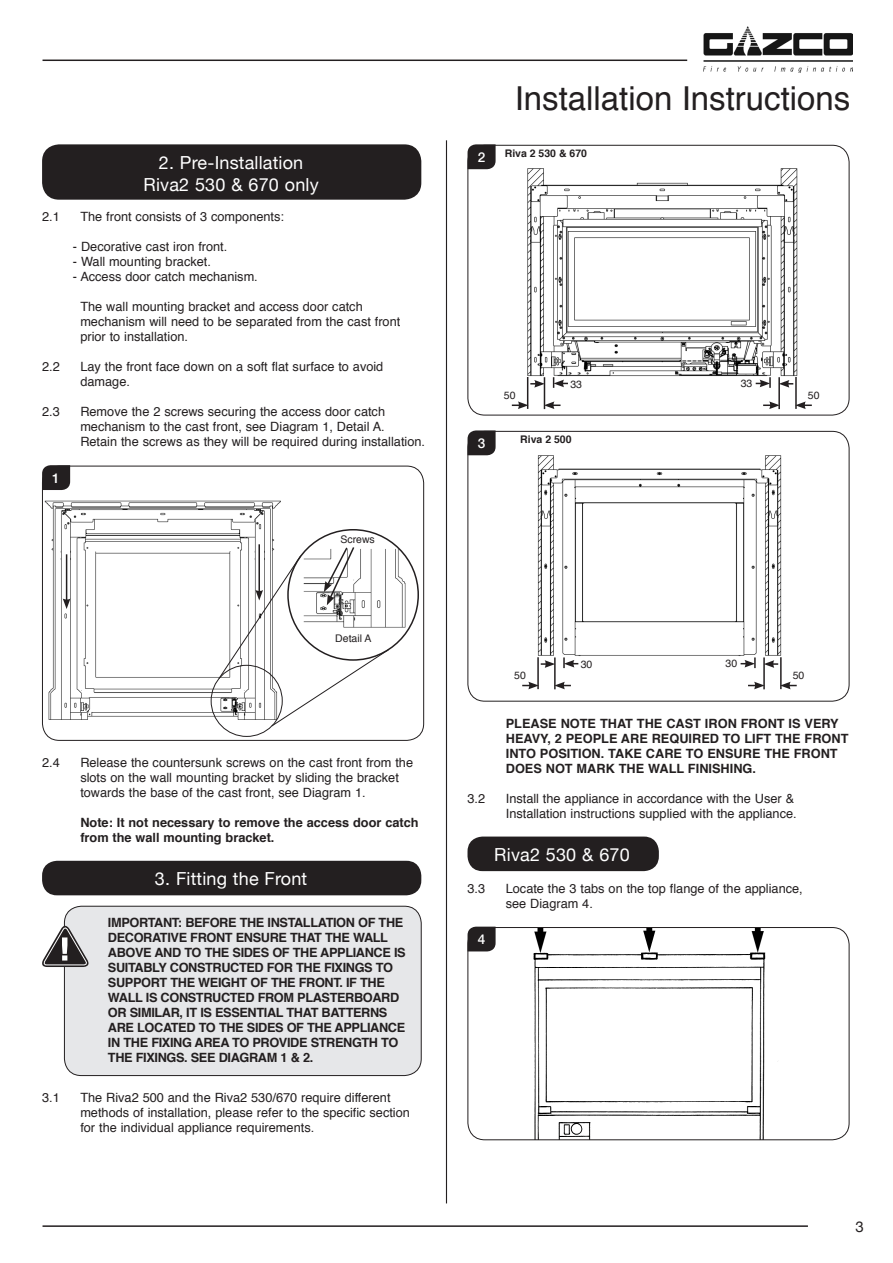
<style>
.page{position:relative;width:893px;height:1263px;background:#fff}
.page>*{position:absolute;margin:0;border:0;box-sizing:border-box;transform-origin:0 0}
.t1{font:33px "Helvetica";color:#231f20}
.t2{font:18px/22.2px "Helvetica Neue";letter-spacing:.01em;color:#fff;text-align:center}
.t3{font:15px "Helvetica Neue";color:#231f20}
.t4{font:500 13.5px "Helvetica Neue";color:#fff}
.Body_copy{font:12.75px/15px "Helvetica";color:#231f20}
.Body_copy-2{font:700 12.75px/15px "Helvetica";letter-spacing:-.03em;color:#231f20}
.Body_copy-3{font:700 12.75px/15px "Helvetica";color:#231f20}
.t5{font:10.5px "Helvetica";color:#231f20}
.t6{font:700 10.5px "Helvetica";color:#231f20}
</style>
<div class="page">
<hr style="left:43px;top:1225px;width:765px;height:2px;background:#231f20">
<hr style="left:446px;top:140px;width:1px;height:1063px;background:#231f20">
<hr style="left:43px;top:60px;width:644px;height:1px;background:#231f20">
<img style="left:704px;top:27px;width:149px;height:45px">
<img style="left:526px;top:168px;width:271px;height:231px">
<div style="left:467px;top:145px;width:382px;height:270px;border:1px solid #231f20;border-radius:17px"></div>
<svg style="left:467px;top:144px;width:29px;height:25px"></svg>
<hr style="left:527px;top:377px;width:1px;height:32px;background:#231f20">
<hr style="left:795px;top:377px;width:2px;height:32px;background:#231f20">
<hr style="left:544px;top:377px;width:1px;height:32px;background:#231f20">
<hr style="left:778px;top:377px;width:2px;height:32px;background:#231f20">
<svg style="left:512px;top:401px;width:16px;height:8px"></svg>
<svg style="left:795px;top:401px;width:17px;height:8px"></svg>
<svg style="left:530px;top:380px;width:14px;height:8px"></svg>
<svg style="left:780px;top:380px;width:13px;height:8px"></svg>
<svg style="left:545px;top:401px;width:15px;height:8px"></svg>
<svg style="left:763px;top:401px;width:16px;height:8px"></svg>
<svg style="left:553px;top:377px;width:15px;height:11px"></svg>
<svg style="left:756px;top:377px;width:15px;height:11px"></svg>
<img style="left:537px;top:455px;width:244px;height:210px">
<div style="left:467px;top:431px;width:382px;height:270px;border:1px solid #231f20;border-radius:17px"></div>
<svg style="left:467px;top:430px;width:29px;height:25px"></svg>
<hr style="left:537px;top:657px;width:2px;height:32px;background:#231f20">
<hr style="left:780px;top:657px;width:2px;height:32px;background:#231f20">
<hr style="left:554px;top:657px;width:2px;height:32px;background:#231f20">
<hr style="left:763px;top:657px;width:2px;height:32px;background:#231f20">
<svg style="left:522px;top:682px;width:17px;height:7px"></svg>
<svg style="left:780px;top:682px;width:17px;height:7px"></svg>
<svg style="left:541px;top:660px;width:14px;height:8px"></svg>
<svg style="left:764px;top:660px;width:14px;height:8px"></svg>
<svg style="left:554px;top:682px;width:17px;height:7px"></svg>
<svg style="left:748px;top:682px;width:17px;height:7px"></svg>
<svg style="left:563px;top:657px;width:15px;height:11px"></svg>
<svg style="left:741px;top:657px;width:15px;height:11px"></svg>
<div style="left:467px;top:836px;width:192px;height:35px;background:#231f20;border-radius:15px"></div>
<img style="left:533px;top:929px;width:245px;height:209px">
<div style="left:467px;top:927px;width:382px;height:213px;border:1px solid #231f20;border-radius:17px"></div>
<svg style="left:467px;top:927px;width:29px;height:24px"></svg>
<div style="left:42px;top:144px;width:379px;height:56px;background:#231f20;border-radius:17px"></div>
<img style="left:44px;top:500px;width:236px;height:220px">
<div style="left:42px;top:466px;width:382px;height:275px;border:1px solid #231f20;border-radius:17px"></div>
<svg style="left:42px;top:465px;width:28px;height:25px"></svg>
<hr style="left:66px;top:554px;width:1px;height:47px;background:#231f20">
<svg style="left:63px;top:598px;width:7px;height:11px"></svg>
<hr style="left:258px;top:544px;width:2px;height:48px;background:#231f20">
<img style="left:390px;top:549px;width:28px;height:89px">
<svg style="left:218px;top:545px;width:172px;height:182px"></svg>
<div style="left:42px;top:861px;width:379px;height:34px;background:#231f20;border-radius:15px"></div>
<div style="left:64px;top:906px;width:357px;height:169px;background:#e6e7e9;border-radius:17px"></div>
<div style="left:64px;top:906px;width:358px;height:170px;border:1px solid #231f20;border-radius:17px"></div>
<svg style="left:42px;top:922px;width:47px;height:45px"></svg>
<p class="t2" style="left:143px;top:150px;width:177px">2. Pre-Installation<br>Riva2 530 &amp; 670 only</p>
<p class="Body_copy" style="left:42px;top:210px;width:19px">2.1</p>
<p class="Body_copy" style="left:80px;top:210px;width:205px">The front consists of 3 components:</p>
<p class="Body_copy" style="left:73px;top:240px;width:156px">- Decorative cast iron front.</p>
<p class="Body_copy" style="left:73px;top:255px;width:140px">- Wall mounting bracket.</p>
<p class="Body_copy" style="left:73px;top:270px;width:186px">- Access door catch mechanism.</p>
<p class="Body_copy" style="left:80px;top:300px;width:321px">The wall mounting bracket and access door catch mechanism will need to be separated from the cast front prior to installation.</p>
<p class="Body_copy" style="left:42px;top:360px;width:19px">2.2</p>
<p class="Body_copy" style="left:80px;top:360px;width:305px">Lay the front face down on a soft flat surface to avoid damage.</p>
<p class="Body_copy" style="left:42px;top:405px;width:19px">2.3</p>
<p class="Body_copy" style="left:80px;top:405px;width:306px">Remove the 2 screws securing the access door catch mechanism to the cast front, see Diagram 1, Detail A.</p>
<p class="Body_copy" style="left:80px;top:435px;width:346px">Retain the screws as they will be required during installation.</p>
<p class="t4" style="left:52px;top:467px;width:9px">1</p>
<p class="t5" style="left:340px;top:532px;width:36px">Screws</p>
<p class="t5" style="left:335px;top:631px;width:38px">Detail A</p>
<p class="Body_copy" style="left:42px;top:755px;width:19px">2.4</p>
<p class="Body_copy" style="left:80px;top:755px;width:334px">Release the countersunk screws on the cast front from the slots on the wall mounting bracket by sliding the bracket towards the base of the cast front, see Diagram 1.</p>
<p class="Body_copy-3" style="left:80px;top:815px;width:340px">Note: It not necessary to remove the access door catch from the wall mounting bracket.</p>
<p class="t2" style="left:155px;top:867px;width:154px">3. Fitting the Front</p>
<p class="Body_copy-2" style="left:108px;top:915px;width:299px">IMPORTANT: BEFORE THE INSTALLATION OF THE DECORATIVE FRONT ENSURE THAT THE WALL ABOVE AND TO THE SIDES OF THE APPLIANCE IS SUITABLY CONSTRUCTED FOR THE FIXINGS TO SUPPORT THE WEIGHT OF THE FRONT. IF THE WALL IS CONSTRUCTED FROM PLASTERBOARD OR SIMILAR, IT IS ESSENTIAL THAT BATTERNS ARE LOCATED TO THE SIDES OF THE APPLIANCE IN THE FIXING AREA TO PROVIDE STRENGTH TO THE FIXINGS. SEE DIAGRAM 1 &amp; 2.</p>
<p class="Body_copy" style="left:42px;top:1090px;width:19px">3.1</p>
<p class="Body_copy" style="left:80px;top:1090px;width:331px">The Riva2 500 and the Riva2 530/670 require different methods of installation, please refer to the specific section for the individual appliance requirements.</p>
<p class="t1" style="left:515px;top:73px;width:337px">Installation Instructions</p>
<p class="t4" style="left:478px;top:146px;width:9px">2</p>
<p class="t6" style="left:505px;top:145px;width:84px">Riva 2 530 &amp; 670</p>
<p class="t5" style="left:570px;top:376px;width:13px">33</p>
<p class="t5" style="left:741px;top:375px;width:13px">33</p>
<p class="t5" style="left:504px;top:387px;width:13px">50</p>
<p class="t5" style="left:808px;top:387px;width:13px">50</p>
<p class="t4" style="left:478px;top:432px;width:9px">3</p>
<p class="t6" style="left:520px;top:431px;width:53px">Riva 2 500</p>
<p class="t5" style="left:581px;top:656px;width:13px">30</p>
<p class="t5" style="left:726px;top:656px;width:13px">30</p>
<p class="t5" style="left:514px;top:667px;width:13px">50</p>
<p class="t5" style="left:793px;top:667px;width:13px">50</p>
<p class="Body_copy-3" style="left:506px;top:716px;width:344px">PLEASE NOTE THAT THE CAST IRON FRONT IS VERY HEAVY, 2 PEOPLE ARE REQUIRED TO LIFT THE FRONT INTO POSITION. TAKE CARE TO ENSURE THE FRONT DOES NOT MARK THE WALL FINISHING.</p>
<p class="Body_copy" style="left:467px;top:791px;width:19px">3.2</p>
<p class="Body_copy" style="left:506px;top:791px;width:292px">Install the appliance in accordance with the User &amp;<br>Installation instructions supplied with the appliance.</p>
<p class="t2" style="left:494px;top:842px;width:137px">Riva2 530 &amp; 670</p>
<p class="Body_copy" style="left:467px;top:881px;width:19px">3.3</p>
<p class="Body_copy" style="left:506px;top:881px;width:299px">Locate the 3 tabs on the top flange of the appliance, see Diagram 4.</p>
<p class="t4" style="left:478px;top:928px;width:9px">4</p>
<p class="t3" style="left:855px;top:1214px;width:10px">3</p>
</div>
